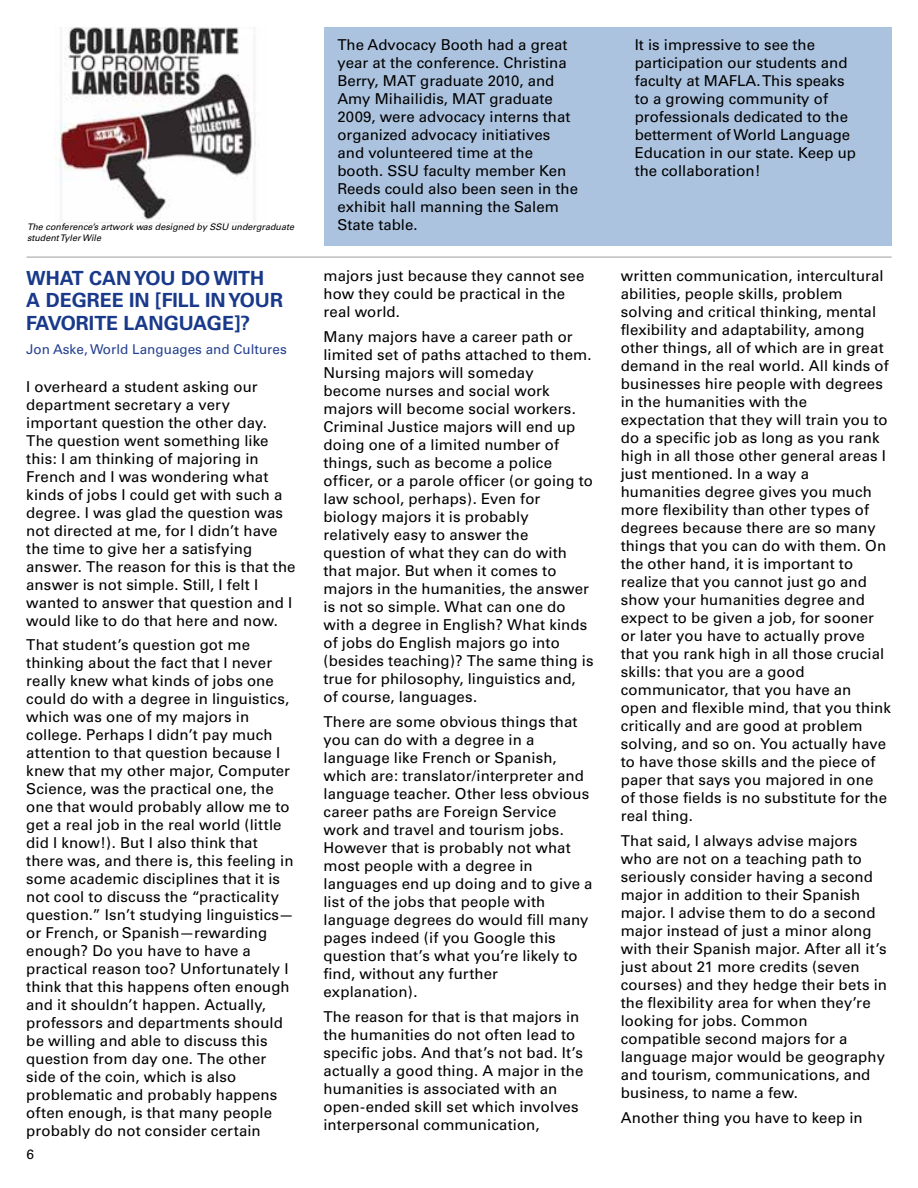
<style>
.page{position:relative;width:918px;height:1188px;background:#fff}
.page>*{position:absolute;margin:0;border:0;box-sizing:border-box;transform-origin:0 0}
.t1{font:700 19.5px/22.5px "Univers";color:#19398a}
.t2{font:15px/18px "Univers";letter-spacing:.005em;color:#000}
.t3{font:13.5px "Univers";color:#25408f}
.t4{font:13.5px "Univers";color:#000}
.t5{font:italic 9px/10.8px "Univers";color:#000}
</style>
<div class="page">
<div style="left:324px;top:27px;width:567px;height:218px;background:#acc3e0"></div>
<hr style="left:27px;top:256px;width:865px;height:2px;background:#bcbec0">
<img style="left:54px;top:27px;width:202px;height:196px">
<p class="t5" style="left:27px;top:222px;width:269px">The conference’s artwork was designed by SSU undergraduate student Tyler Wile</p>
<h1 class="t1" style="left:26px;top:267px;width:258px">WHAT CAN YOU DO WITH<br>A DEGREE IN [FILL IN YOUR<br>FAVORITE LANGUAGE]?</h1>
<p class="t3" style="left:26px;top:342px;width:262px">Jon Aske, World Languages and Cultures</p>
<p class="t2" style="left:26px;top:377px;width:271px">I overheard a student asking our department secretary a very important question the other day.<br>The question went something like this: I am thinking of majoring in French and I was wondering what kinds of jobs I could get with such a degree. I was glad the question was not directed at me, for I didn’t have the time to give her a satisfying answer. The reason for this is that the answer is not simple. Still, I felt I wanted to answer that question and I would like to do that here and now.</p>
<p class="t2" style="left:26px;top:636px;width:269px">That student’s question got me thinking about the fact that I never really knew what kinds of jobs one could do with a degree in linguistics, which was one of my majors in college. Perhaps I didn’t pay much attention to that question because I knew that my other major, Computer Science, was the practical one, the one that would probably allow me to get a real job in the real world (little did I know!). But I also think that there was, and there is, this feeling in some academic disciplines that it is not cool to discuss the “practicality question.” Isn’t studying linguistics— or French, or Spanish—rewarding enough? Do you have to have a practical reason too? U nfortunately I think that this happens often enough and it shouldn’t happen. Actually, professors and departments should be willing and able to discuss this question from day one. The other side of the coin, which is also problematic and probably happens often enough, is that many people probably do not consider certain</p>
<p class="t4" style="left:26px;top:1146px;width:9px">6</p>
<p class="t2" style="left:338px;top:36px;width:234px">The Advocacy Booth had a great year at the conference. Christina<br>Berry, MAT graduate 2010, and<br>Amy M ihailidis, MAT graduate<br>2009, were advocacy interns that organized advocacy initiatives and volunteered time at the booth. SSU</p>
<p class="t2" style="left:338px;top:162px;width:242px;text-indent:86px">faculty member Ken<br>Reeds could also been seen in the exhibit hall manning the Salem<br>State table.</p>
<p class="t2" style="left:324px;top:267px;width:263px">majors just because they cannot see how they could be practical in the real world.</p>
<p class="t2" style="left:324px;top:328px;width:272px">M any majors have a career path or limited set of paths attached to them.<br>N ursing majors will someday become nurses and social work majors will become social workers.<br>Criminal Justice majors will end up doing one of a limited number of things, such as become a police officer, or a parole officer (or going to law school, perhaps). Even for biology majors it is probably relatively easy to answer the question of what they can do with that major. But when it comes to majors in the humanities, the answer is not so simple. What can one do with a degree in English? What kinds of jobs do English majors go into (besides teaching)? The same thing is true for philosophy, linguistics and, of course, languages.</p>
<p class="t2" style="left:324px;top:713px;width:270px">There are some obvious things that you can do with a degree in a language like French or Spanish, which are: translator/interpreter and language teacher. Other less obvious career paths are Foreign Service work and travel and tourism jobs.<br>H owever that is probably not what most people with a degree in languages end up doing and to give a list of the jobs that people with language degrees do would fill many pages indeed (if you Google this question that’s what you’re likely to find, without any further explanation).</p>
<p class="t2" style="left:324px;top:1007px;width:262px">The reason for that is that majors in the humanities do not often lead to specific jobs. And that’s not bad. It’s actually a good thing. A major in the humanities is associated with an open-ended skill set which involves interpersonal communication,</p>
<p class="t2" style="left:635px;top:36px;width:223px">It is impressive to see the participation our students and faculty at MAFLA. This speaks to a growing community of professionals dedicated to the betterment of World Language<br>Education in our state. Keep up the collaboration!</p>
<p class="t2" style="left:621px;top:267px;width:272px">written communication, intercultural abilities, people skills, problem solving and critical thinking, mental flexibility and adaptability, among other things, all of which are in great demand in the real world. All kinds of businesses hire people with degrees in the humanities with the expectation that they will train you to do a specific job as long as you rank high in all those other general areas I just mentioned. I n a way a humanities degree gives you much more flexibility than other types of degrees because there are so many things that you can do with them. On the other hand, it is important to realize that you cannot just go and show your humanities degree and expect to be given a job, for sooner or later you have to actually prove that you rank high in all those crucial skills: that you are a good communicator, that you have an open and flexible mind, that you think critically and are good at problem solving, and so on. You actually have to have those skills and the piece of paper that says you majored in one of those fields is no substitute for the real thing.</p>
<p class="t2" style="left:621px;top:832px;width:268px">That said, I always advise majors who are not on a teaching path to seriously consider having a second major in addition to their Spanish major. I advise them to do a second major instead of just a minor along with their Spanish major. After all it’s just about 21 more credits (seven courses) and they hedge their bets in the flexibility area for when they’re looking for jobs. Common compatible second majors for a language major would be geography and tourism, communications, and business, to name a few.</p>
<p class="t2" style="left:621px;top:1109px;width:243px">Another thing you have to keep in</p>
</div>
